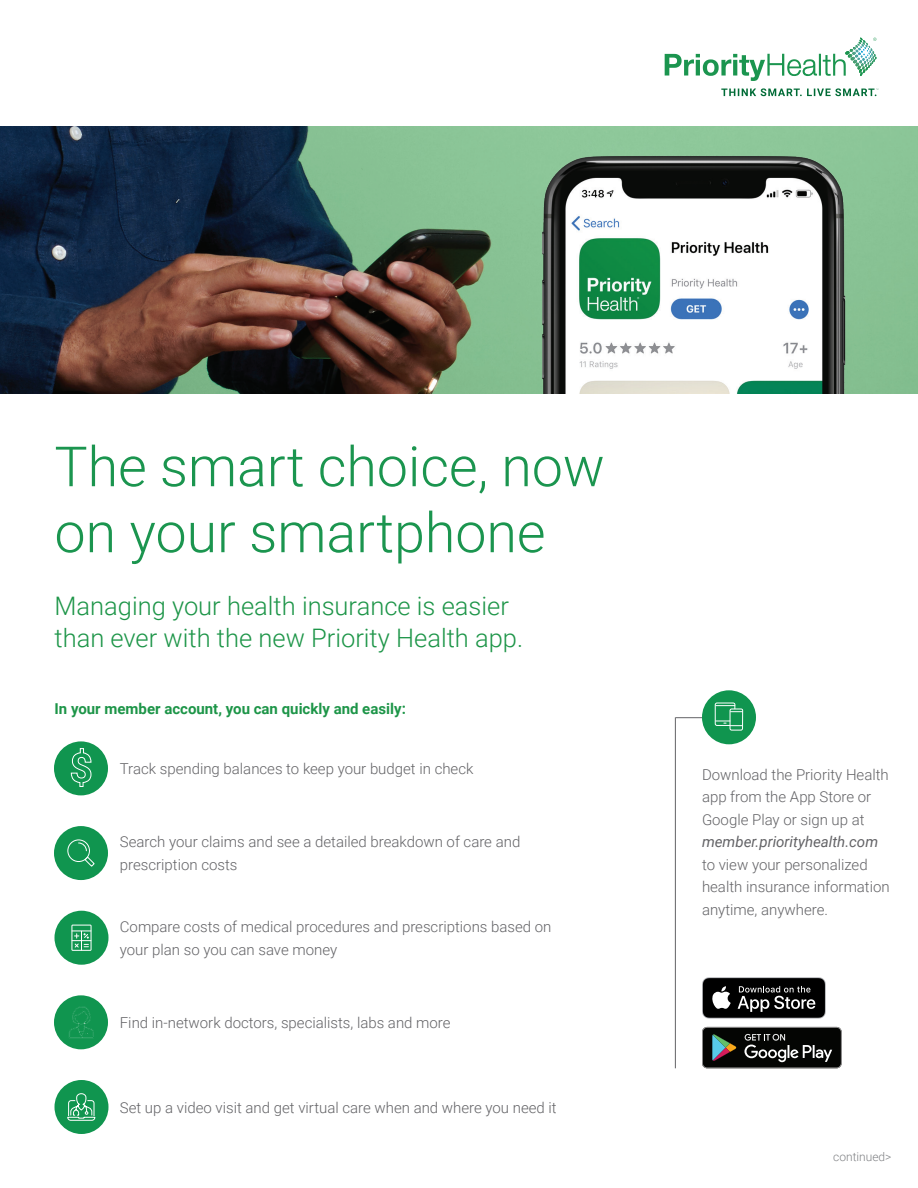
<style>
.page{position:relative;width:918px;height:1188px;background:#fff}
.page>*{position:absolute;margin:0;border:0;box-sizing:border-box;transform-origin:0 0}
.t1{font:300 55.5px/66px "Roboto";color:#1b954f}
.t2{font:300 25.5px/31.5px "Roboto";color:#1d9548}
.t3{font:300 15px/22.5px "Roboto";color:#636366}
.t4{font:700 15px "Roboto";color:#1d9548}
.t5{font:italic 15px "Roboto";color:#636366}
.t6{font:300 12px "Roboto";color:#808285}
</style>
<div class="page">
<img style="left:0;top:126px;width:318px;height:267px">
<svg style="left:721px;top:88px;width:157px;height:8px"></svg>
<svg style="left:665px;top:38px;width:211px;height:43px"></svg>
<hr style="left:675px;top:717px;width:1px;height:351px;background:#636366">
<hr style="left:676px;top:717px;width:60px;height:1px;background:#636366">
<img style="left:318px;top:126px;width:600px;height:267px">
<div style="left:54px;top:741px;width:54px;height:54px;background:#10954f;border-radius:50%"></div>
<svg style="left:71px;top:748px;width:21px;height:39px"></svg>
<div style="left:54px;top:911px;width:54px;height:54px;background:#10954f;border-radius:50%"></div>
<div style="left:72px;top:925px;width:19px;height:26px;border:1px solid #fff"></div>
<svg style="left:72px;top:931px;width:19px;height:19px"></svg>
<div style="left:54px;top:995px;width:54px;height:54px;background:#10954f;border-radius:50%"></div>
<svg style="left:69px;top:1006px;width:25px;height:32px"></svg>
<div style="left:54px;top:1080px;width:54px;height:54px;background:#10954f;border-radius:50%"></div>
<svg style="left:67px;top:1093px;width:29px;height:28px"></svg>
<div style="left:702px;top:690px;width:54px;height:54px;background:#10954f;border-radius:50%"></div>
<div style="left:730px;top:709px;width:13px;height:21px;border:1px solid #fff;border-radius:2px"></div>
<svg style="left:714px;top:702px;width:28px;height:24px"></svg>
<svg style="left:702px;top:1027px;width:140px;height:41px;background:#2a2d2b"></svg>
<svg style="left:702px;top:977px;width:124px;height:42px;background:#353535"></svg>
<div style="left:54px;top:826px;width:54px;height:54px;background:#10954f;border-radius:50%"></div>
<div style="left:67px;top:840px;width:23px;height:22px;border:1px solid #fff;border-radius:50%"></div>
<svg style="left:78px;top:842px;width:17px;height:25px"></svg>
<h1 class="t1" style="left:54px;top:431px;width:552px">The smart choice, now on your smartphone</h1>
<h2 class="t2" style="left:54px;top:589px;width:470px">Managing your health insurance is easier than ever with the new Priority Health app.</h2>
<p class="t4" style="left:54px;top:698px;width:353px">In your member account, you can quickly and easily:</p>
<p class="t3" style="left:120px;top:757px;width:355px">Track spending balances to keep your budget in check</p>
<p class="t3" style="left:120px;top:830px;width:402px">Search your claims and see a detailed breakdown of care and prescription costs</p>
<p class="t3" style="left:120px;top:915px;width:433px">Compare costs of medical procedures and prescriptions based on your plan so you can save money</p>
<p class="t3" style="left:120px;top:1011px;width:332px">Find in-network doctors, specialists, labs and more</p>
<p class="t3" style="left:120px;top:1095px;width:438px">Set up a video visit and get virtual care when and where you need it</p>
<p class="t3" style="left:702px;top:763px;width:188px">Download the Priority Health app from the App Store or<br>Google Play or sign up at</p>
<p class="t5" style="left:702px;top:831px;width:178px">member.priorityhealth.com</p>
<p class="t3" style="left:702px;top:853px;width:189px">to view your personalized health insurance information anytime, anywhere.</p>
<p class="t6" style="left:833px;top:1149px;width:60px">continued&gt;</p>
</div>
